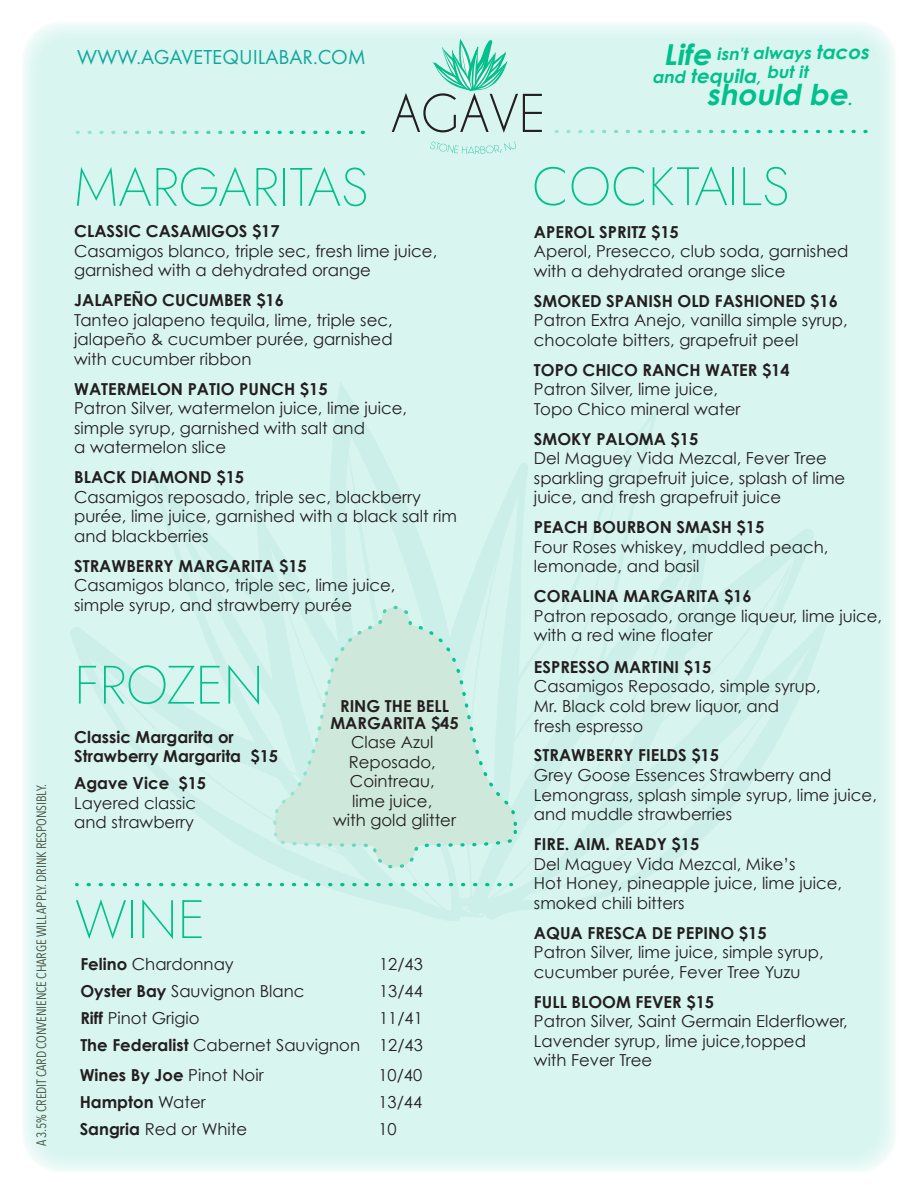
<style>
.page{position:relative;width:918px;height:1188px;background:#fff}
.page>*{position:absolute;margin:0;border:0;box-sizing:border-box;transform-origin:0 0}
.t1{font:54px "Jost";color:#00c08c}
.t2{font:italic 700 28.8px "Century Gothic";color:#00c08c}
.t3{font:21px "Futura PT";color:#12a79d}
.t4{font:italic 700 16.8px/18.6px "Century Gothic";color:#00c08c}
.t5{font:16.5px/19.5px "Century Gothic";color:#231f20}
.t6{font:700 16.5px/19.5px "Century Gothic";color:#231f20}
.t7{font:13.5px "Avenir Next Condensed";letter-spacing:-.01em;color:#465140}
.s1{font-size:28.8px}
.s2{font-size:19.2px}
.s3{font-size:16.8px}
.s4{font-weight:700}
.s5{font-weight:400}
</style>
<div class="page">
<div style="left:22px;top:22px;width:874px;height:1150px;background:#d9f5f0;border-radius:38px"></div>
<svg style="left:333px;top:382px;width:38px;height:52px;fill:#ccf0e9"></svg>
<svg style="left:70px;top:627px;width:48px;height:260px"></svg>
<svg style="left:755px;top:529px;width:59px;height:60px"></svg>
<svg style="left:794px;top:616px;width:35px;height:73px"></svg>
<svg style="left:167px;top:499px;width:81px;height:159px"></svg>
<svg style="left:89px;top:658px;width:159px;height:229px"></svg>
<svg style="left:596px;top:432px;width:52px;height:90px"></svg>
<svg style="left:709px;top:566px;width:82px;height:86px"></svg>
<svg style="left:506px;top:463px;width:22px;height:59px"></svg>
<svg style="left:464px;top:496px;width:53px;height:423px"></svg>
<svg style="left:469px;top:522px;width:240px;height:393px"></svg>
<svg style="left:248px;top:434px;width:216px;height:482px"></svg>
<svg style="left:254px;top:497px;width:207px;height:424px"></svg>
<svg style="left:265px;top:546px;width:192px;height:372px"></svg>
<svg style="left:482px;top:550px;width:215px;height:354px"></svg>
<svg style="left:507px;top:652px;width:296px;height:244px"></svg>
<svg style="left:430px;top:141px;width:86px;height:13px"></svg>
<svg style="left:392px;top:39px;width:150px;height:94px"></svg>
<svg style="left:88px;top:883px;width:417px;height:3px"></svg>
<svg style="left:77px;top:131px;width:288px;height:3px"></svg>
<svg style="left:556px;top:130px;width:312px;height:3px"></svg>
<svg style="left:270px;top:604px;width:251px;height:267px"></svg>
<p class="t7" style="left:30px;top:1146px;width:364px;rotate:-90deg">A 3.5% CREDIT CARD CONVENIENCE CHARGE WILL APPLY. DRINK RESPONSIBLY.</p>
<p class="t3" style="left:77px;top:45px;width:290px">WWW.AGAVETEQUILABAR.COM</p>
<p class="t4" style="left:652px;top:43px;width:223px;text-indent:11px"><span class="s1">Life</span> isn'talways <span class="s2">tacos </span>and <span class="s2">tequila</span>, butit</p>
<h2 class="t2" style="left:706px;top:73px;width:152px">should be<span class="s3">.</span></h2>
<h1 class="t1" style="left:74px;top:150px;width:296px">MARGARITAS</h1>
<h1 class="t1" style="left:532px;top:149px;width:259px">COCKTAILS</h1>
<p class="t6" style="left:74px;top:221px;width:207px">CLASSIC CASAMIGOS $17</p>
<p class="t5" style="left:74px;top:241px;width:365px">Casamigos blanco, triple sec, fresh lime juice, garnished with a dehydrated orange</p>
<p class="t6" style="left:74px;top:290px;width:211px">JALAPEÑO CUCUMBER $16</p>
<p class="t5" style="left:74px;top:310px;width:320px;text-align:justify">Tanteo jalapeno tequila, lime, triple sec, jalapeño &amp; cucumber purée, garnished with cucumber ribbon</p>
<p class="t6" style="left:74px;top:378px;width:255px">WATERMELON PATIO PUNCH $15</p>
<p class="t5" style="left:74px;top:398px;width:334px">Patron Silver, watermelon juice, lime juice, simple syrup, garnished with salt and<br>a watermelon slice</p>
<p class="t6" style="left:74px;top:467px;width:171px">BLACK DIAMOND $15</p>
<p class="t5" style="left:74px;top:487px;width:384px">Casamigos reposado, triple sec, blackberry purée, lime juice, garnished with a black salt rim and blackberries</p>
<p class="t6" style="left:74px;top:555px;width:234px">STRAWBERRY MARGARITA $15</p>
<p class="t5" style="left:74px;top:575px;width:323px">Casamigos blanco, triple sec, lime juice, simple syrup, and strawberry purée</p>
<h1 class="t1" style="left:74px;top:648px;width:191px">FROZEN</h1>
<p class="t6" style="left:74px;top:726px;width:205px">Classic Margarita or<br>Strawberry Margarita $15</p>
<p class="t6" style="left:74px;top:773px;width:133px">Agave Vice $15</p>
<p class="t5" style="left:74px;top:793px;width:123px">Layered classic and strawberry</p>
<h1 class="t1" style="left:75px;top:882px;width:132px">WINE</h1>
<p class="t6" style="left:330px;top:697px;width:130px;line-height:16.5px;text-align:center">RING THE BELL<br>MARGARITA $45</p>
<p class="t5" style="left:333px;top:732px;width:124px;text-align:center">Clase Azul<br>Reposado,<br>Cointreau,<br>lime juice,<br>with gold glitter</p>
<p class="t5" style="left:80px;top:954px;width:155px"><span class="s4">Felino</span> Chardonnay</p>
<p class="t5" style="left:379px;top:954px;width:45px">12/43</p>
<p class="t5" style="left:80px;top:981px;width:226px"><span class="s4">Oyster Bay</span> Sauvignon Blanc</p>
<p class="t5" style="left:379px;top:981px;width:45px">13/44</p>
<p class="t5" style="left:80px;top:1008px;width:121px"><span class="s4">Riff</span> Pinot Grigio</p>
<p class="t5" style="left:80px;top:1004px;width:344px;line-height:27px;text-align:right">11/41<br><span class="s4">The Federalist</span> Cabernet Sauvignon 12/43</p>
<p class="t6" style="left:80px;top:1064px;width:185px">Wines By Joe <span class="s5">Pinot Noir</span></p>
<p class="t5" style="left:378px;top:1065px;width:45px">10/40</p>
<p class="t6" style="left:80px;top:1091px;width:128px">Hampton <span class="s5">Water</span></p>
<p class="t5" style="left:378px;top:1092px;width:45px">13/44</p>
<p class="t5" style="left:80px;top:1119px;width:169px"><span class="s4">Sangria</span> Red or White</p>
<p class="t5" style="left:378px;top:1119px;width:20px">10</p>
<p class="t6" style="left:534px;top:221px;width:146px">APEROL SPRITZ $15</p>
<p class="t5" style="left:534px;top:242px;width:316px">Aperol, Presecco, club soda, garnished with a dehydrated orange slice</p>
<p class="t6" style="left:534px;top:290px;width:305px">SMOKED SPANISH OLD FASHIONED $16</p>
<p class="t5" style="left:534px;top:311px;width:315px">Patron Extra Anejo, vanilla simple syrup, chocolate bitters, grapefruit peel</p>
<p class="t6" style="left:534px;top:360px;width:257px">TOPO CHICO RANCH WATER $14</p>
<p class="t5" style="left:534px;top:380px;width:208px">Patron Silver, lime juice,<br>Topo Chico mineral water</p>
<p class="t6" style="left:534px;top:429px;width:166px">SMOKY PALOMA $15</p>
<p class="t5" style="left:534px;top:449px;width:313px">Del Maguey Vida Mezcal, Fever Tree sparkling grapefruit juice, splash of lime juice, and fresh grapefruit juice</p>
<p class="t6" style="left:534px;top:517px;width:232px">PEACH BOURBON SMASH $15</p>
<p class="t5" style="left:534px;top:537px;width:296px">Four Roses whiskey, muddled peach, lemonade, and basil</p>
<p class="t6" style="left:534px;top:586px;width:219px">CORALINA MARGARITA $16</p>
<p class="t5" style="left:534px;top:606px;width:350px">Patron reposado, orange liqueur, lime juice, with a red wine floater</p>
<p class="t6" style="left:534px;top:657px;width:179px">ESPRESSO MARTINI $15</p>
<p class="t5" style="left:534px;top:677px;width:288px">Casamigos Reposado, simple syrup,<br>Mr. Black cold brew liquor, and<br>fresh espresso</p>
<p class="t6" style="left:534px;top:745px;width:187px">STRAWBERRY FIELDS $15</p>
<p class="t5" style="left:534px;top:765px;width:344px">Grey Goose Essences Strawberry and<br>Lemongrass, splash simple syrup, lime juice, and muddle strawberries</p>
<p class="t6" style="left:534px;top:834px;width:167px">FIRE. AIM. READY $15</p>
<p class="t5" style="left:534px;top:854px;width:310px">Del Maguey Vida Mezcal, Mike’s<br>Hot Honey, pineapple juice, lime juice, smoked chili bitters</p>
<p class="t6" style="left:534px;top:922px;width:234px">AQUA FRESCA DE PEPINO $15</p>
<p class="t5" style="left:534px;top:942px;width:291px">Patron Silver, lime juice, simple syrup, cucumber purée, Fever Tree Yuzu</p>
<p class="t6" style="left:534px;top:991px;width:182px">FULL BLOOM FEVER $15</p>
<p class="t5" style="left:534px;top:1011px;width:315px">Patron Silver, Saint Germain Elderflower,<br>Lavender syrup, lime juice,topped<br>with Fever Tree</p>
</div>
